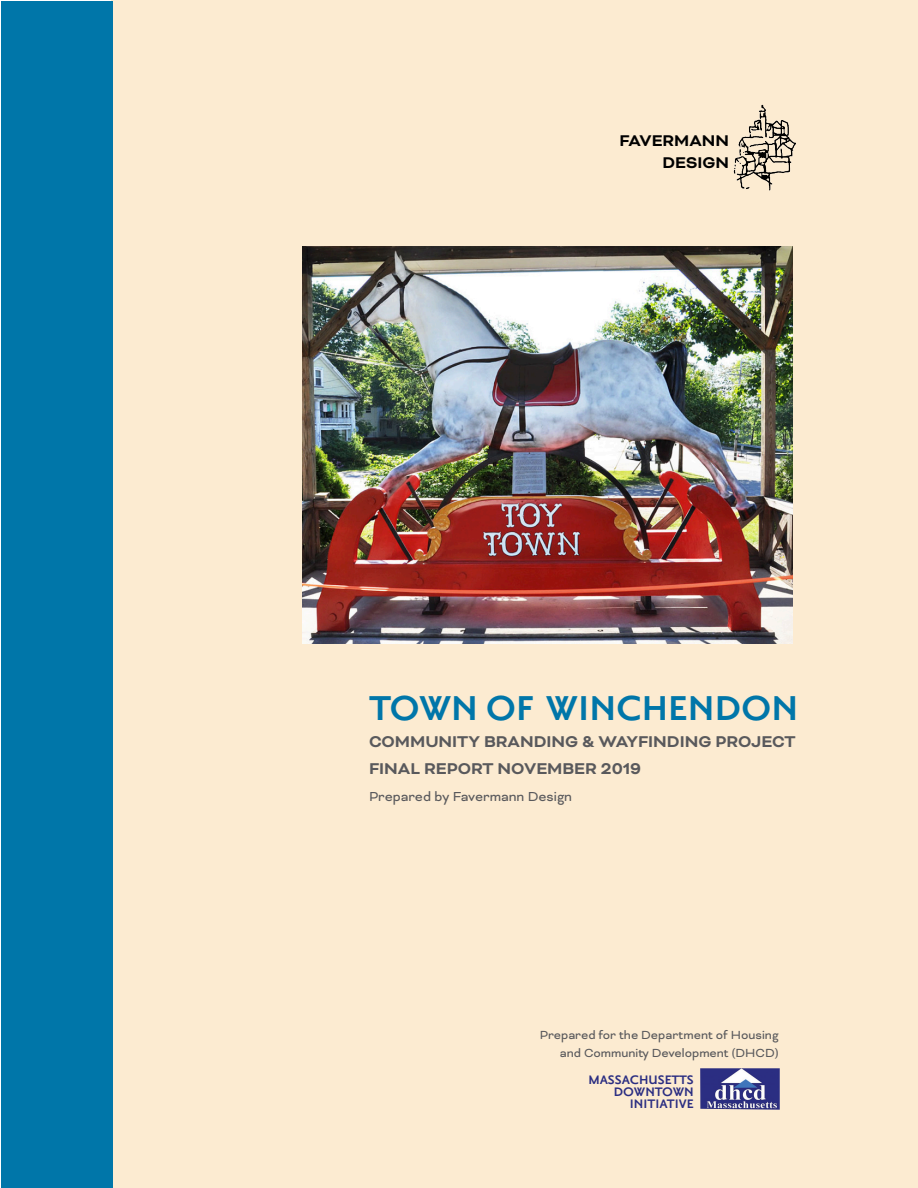
<style>
.page{position:relative;width:918px;height:1188px;background:#fff}
.page>*{position:absolute;margin:0;border:0;box-sizing:border-box;transform-origin:0 0}
.t1{font:700 42px "Priori Sans OT";color:#0076a9}
.t2{font:700 18px "Bicyclette";color:#59595c}
.t3{font:700 17.85px/21.5px "Bicyclette";color:#000;text-align:right}
.t4{font:700 15px/12px "Priori Sans OT";color:#2b2e82;text-align:right}
.t5{font:15px "Bicyclette";color:#59595c}
.t6{font:13.5px/18px "Bicyclette";color:#59595c;text-align:right}
</style>
<div class="page">
<div style="left:112px;top:0;width:806px;height:1188px;background:#fcebd1"></div>
<img style="left:733px;top:104px;width:63px;height:87px">
<img style="left:700px;top:1068px;width:80px;height:42px">
<div style="left:1px;top:1px;width:112px;height:1186px;background:#0076a9"></div>
<img style="left:302px;top:247px;width:491px;height:396px">
<p class="t3" style="left:619px;top:130px;width:111px">FAVERMANN<br>DESIGN</p>
<p class="t1" style="left:369px;top:689px;width:431px">TOWN OF WINCHENDON</p>
<p class="t2" style="left:369px;top:731px;width:428px">COMMUNITY BRANDING &amp; WAYFINDING PROJECT</p>
<p class="t2" style="left:369px;top:758px;width:274px">FINAL REPORT NOVEMBER 2019</p>
<p class="t5" style="left:369px;top:788px;width:205px">Prepared by Favermann Design</p>
<p class="t6" style="left:540px;top:1026px;width:240px">Prepared for the Department of Housing and Community Development (DHCD)</p>
<p class="t4" style="left:588px;top:1074px;width:107px">MASSACHUSETTS</p>
<p class="t4" style="left:614px;top:1086px;width:82px">DOWNTOWN<br>INITIATIVE</p>
</div>
